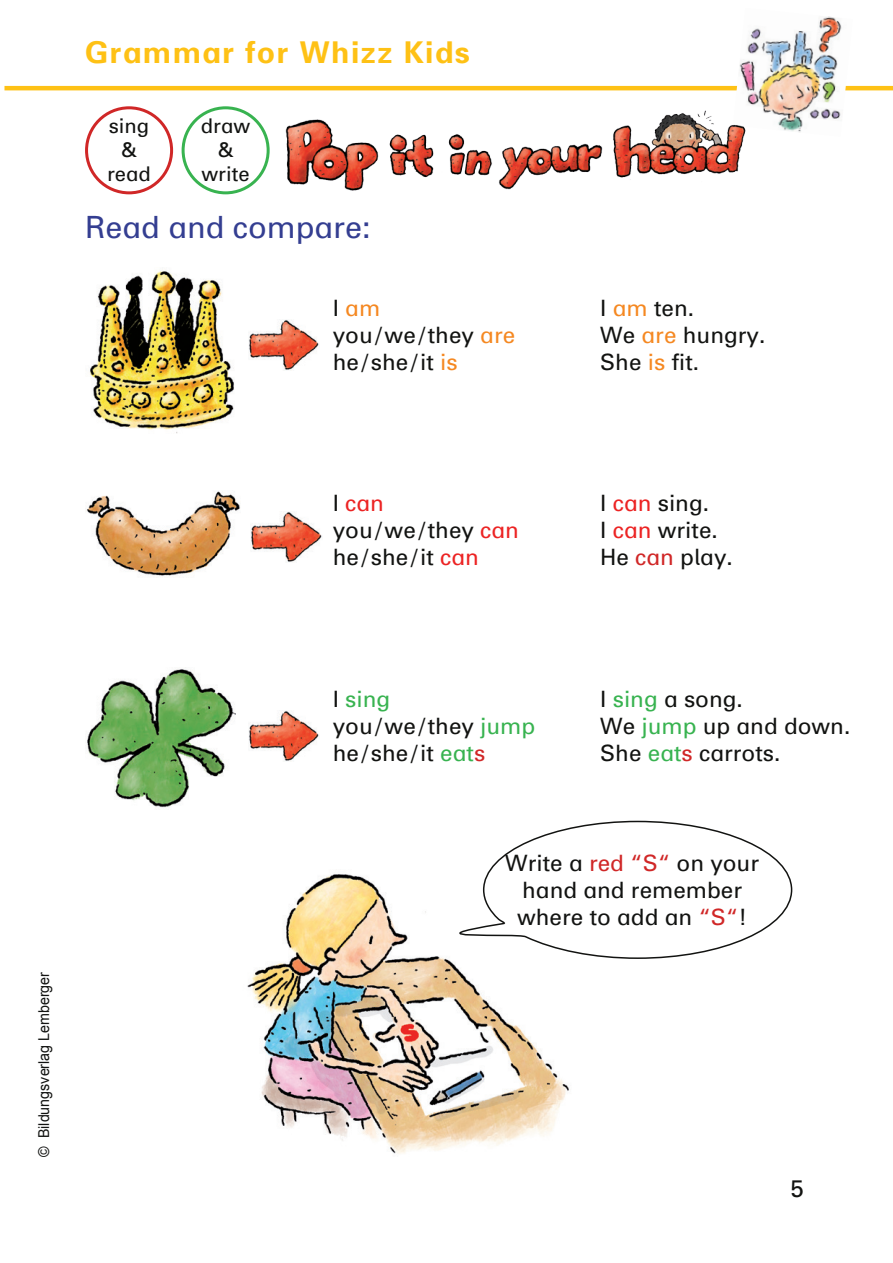
<style>
.page{position:relative;width:893px;height:1263px;background:#fff}
.page>*{position:absolute;margin:0;border:0;box-sizing:border-box;transform-origin:0 0}
.t1{font:30.6px "KWB";color:#343e91}
.t2{font:700 30px "KWB";letter-spacing:.05em;color:#fec115}
.t3{font:24px "KWB";color:#121311}
.t4{font:22.5px/27px "KWB";color:#121311}
.t5{font:20.25px/24.3px "KWB";color:#121311;text-align:center}
.t6{font:15px "Arial";color:#121311;scale:.95 1}
.s1{color:#f58821}
.s2{color:#ec2323}
.s3{color:#38b350}
.s4{color:#d02727}
</style>
<div class="page">
<hr style="left:4px;top:86px;width:889px;height:4px;background:#fec115">
<img style="left:733px;top:16px;width:120px;height:116px">
<img style="left:90px;top:271px;width:144px;height:163px">
<img style="left:248px;top:320px;width:71px;height:51px">
<img style="left:251px;top:512px;width:71px;height:50px">
<img style="left:248px;top:711px;width:71px;height:51px">
<img style="left:285px;top:106px;width:465px;height:85px">
<img style="left:86px;top:491px;width:154px;height:85px">
<img style="left:87px;top:669px;width:148px;height:139px">
<img style="left:247px;top:874px;width:322px;height:280px">
<div style="left:85px;top:106px;width:88px;height:88px;border:3px solid #d02727;border-radius:50%"></div>
<div style="left:182px;top:106px;width:88px;height:88px;border:3px solid #38b350;border-radius:50%"></div>
<svg style="left:396px;top:820px;width:397px;height:140px"></svg>
<h2 class="t2" style="left:85px;top:35px;width:386px">Grammar for Whizz Kids</h2>
<p class="t5" style="left:107px;top:113px;width:45px">sing &amp; read</p>
<p class="t5" style="left:201px;top:113px;width:51px">draw &amp; write</p>
<h1 class="t1" style="left:85px;top:208px;width:287px">Read and compare:</h1>
<p class="t4" style="left:333px;top:294px;width:184px">I <span class="s1">am </span>you/we/they <span class="s1">are </span>he/she/it <span class="s1">is</span></p>
<p class="t4" style="left:600px;top:294px;width:167px">I <span class="s1">am</span> ten.<br>We <span class="s1">are</span> hungry.<br>She <span class="s1">is</span> fit.</p>
<p class="t6" style="left:34px;top:1157px;width:196px;rotate:-90deg">© Bildungsverlag Lemberger</p>
<p class="t4" style="left:333px;top:490px;width:188px">I <span class="s2">can </span>you/we/they <span class="s2">can </span>he/ she/it <span class="s2">can</span></p>
<p class="t4" style="left:333px;top:685px;width:204px">I <span class="s3">sing </span>you/we/they <span class="s3">jump </span>he/ she/it <span class="s3">eat</span><span class="s4">s</span></p>
<p class="t4" style="left:600px;top:490px;width:134px">I <span class="s2">can</span> sing.<br>I <span class="s2">can</span> write.<br>He <span class="s4">can</span> play.</p>
<p class="t4" style="left:600px;top:685px;width:251px">I <span class="s3">sing</span> a song.<br>We <span class="s3">jump</span> up and down.<br>She <span class="s3">eat</span><span class="s4">s</span> carrots.</p>
<p class="t4" style="left:505px;top:849px;width:255px;text-align:center">Write a <span class="s4">red “S“</span> on your hand and remember where to add an <span class="s4">“S“</span>!</p>
<p class="t3" style="left:791px;top:1174px;width:15px">5</p>
</div>
